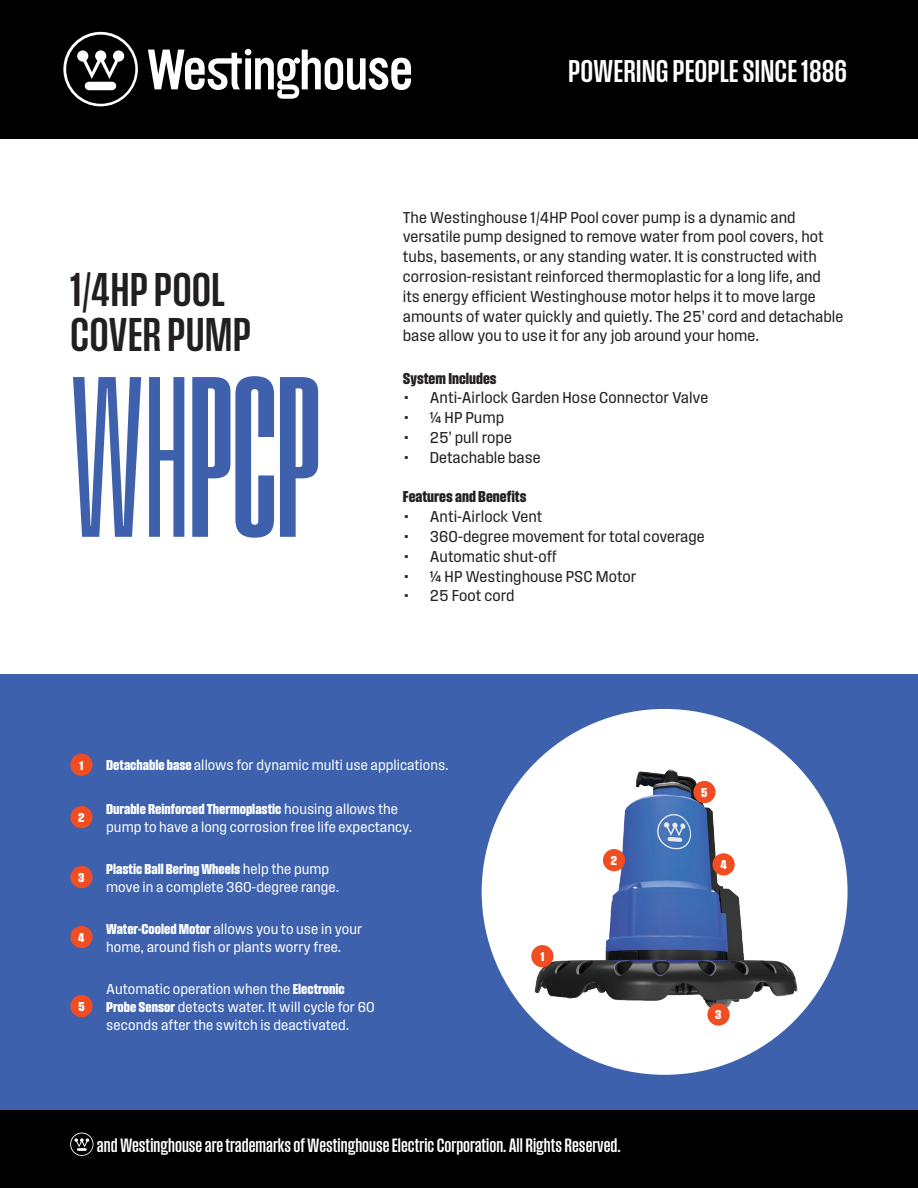
<style>
.page{position:relative;width:918px;height:1188px;background:#fff}
.page>*{position:absolute;margin:0;border:0;box-sizing:border-box;transform-origin:0 0}
.t1{font:240.75px "Westinghouse Sans No.16";color:#3f61ad}
.t2{font:49.8px/45.6px "Westinghouse Sans No.34";color:#231f20}
.t3{font:33px "Westinghouse Sans No.34";color:#fff}
.t4{font:20.25px "Westinghouse Sans No.34";color:#fff}
.t5{font:16.5px/19.8px "Field Gothic No.52";color:#231f20}
.t6{font:16.5px "Field Gothic No.46";color:#231f20}
.t7{font:15px/18px "Field Gothic No.52";color:#fff}
.t8{font:15px "Field Gothic No.46";color:#fff}
.t9{font:13.5px "Field Gothic No.46";color:#fff}
.s1{font-family:"Westinghouse Sans No.14"}
.s2{font-family:"Field Gothic No.46"}
.s3{font-family:"Field Gothic No.52"}
</style>
<div class="page">
<div style="left:0;top:0;width:918px;height:138px;background:#000"></div>
<svg style="left:148px;top:49px;width:263px;height:50px"></svg>
<svg style="left:63px;top:32px;width:75px;height:74px"></svg>
<div style="left:0;top:1110px;width:918px;height:78px;background:#000"></div>
<svg style="left:70px;top:1133px;width:23px;height:23px"></svg>
<div style="left:0;top:674px;width:918px;height:436px;background:#3d61ad"></div>
<div style="left:482px;top:709px;width:366px;height:366px;background:#fff;border-radius:50%"></div>
<img style="left:510px;top:733px;width:313px;height:313px">
<div style="left:531px;top:945px;width:22px;height:22px;background:#f04d22;border-radius:50%"></div>
<div style="left:603px;top:849px;width:22px;height:22px;background:#f04d22;border-radius:50%"></div>
<div style="left:707px;top:1003px;width:23px;height:23px;background:#f04d22;border-radius:50%"></div>
<div style="left:693px;top:781px;width:23px;height:22px;background:#f04d22;border-radius:50%"></div>
<div style="left:713px;top:853px;width:22px;height:23px;background:#f04d22;border-radius:50%"></div>
<div style="left:70px;top:926px;width:23px;height:22px;background:#f04d22;border-radius:50%"></div>
<div style="left:70px;top:995px;width:23px;height:22px;background:#f04d22;border-radius:50%"></div>
<div style="left:70px;top:866px;width:23px;height:22px;background:#f04d22;border-radius:50%"></div>
<div style="left:70px;top:806px;width:23px;height:22px;background:#f04d22;border-radius:50%"></div>
<div style="left:70px;top:754px;width:23px;height:22px;background:#f04d22;border-radius:50%"></div>
<h3 class="t3" style="left:568px;top:55px;width:280px">POWERING PEOPLE SINCE 1886</h3>
<p class="t5" style="left:403px;top:207px;width:442px">The Westinghouse 1/4HP Pool cover pump is a dynamic and versatile pump designed to remove water from pool covers, hot tubs, basements, or any standing water. It is constructed with corrosion-resistant reinforced thermoplastic for a long life, and<br>its energy efficient Westinghouse motor helps it to move large amounts of water quickly and quietly. The 25’ cord and detachable base allow you to use it for any job around your home.</p>
<h2 class="t2" style="left:70px;top:266px;width:182px">1/4HP POOL<br>COVER PUMP</h2>
<h1 class="t1" style="left:70px;top:348px;width:251px"><span class="s1">WH</span>PCP</h1>
<p class="t6" style="left:403px;top:369px;width:95px">System Includes</p>
<p class="t5" style="left:403px;top:388px;width:307px">• Anti-Airlock Garden Hose Connector Valve</p>
<p class="t5" style="left:403px;top:408px;width:103px">• ¼ HP Pump</p>
<p class="t5" style="left:403px;top:427px;width:111px">• 25’ pull rope</p>
<p class="t5" style="left:403px;top:447px;width:140px">• Detachable base</p>
<p class="t6" style="left:403px;top:488px;width:125px">Features and Benefits</p>
<p class="t5" style="left:403px;top:507px;width:141px">• Anti-Airlock Vent</p>
<p class="t5" style="left:403px;top:526px;width:303px">• 360-degree movement for total coverage</p>
<p class="t5" style="left:403px;top:546px;width:155px">• Automatic shut-off</p>
<p class="t5" style="left:403px;top:566px;width:235px">• ¼ HP Westinghouse PSC Motor</p>
<p class="t5" style="left:403px;top:586px;width:113px">• 25 Foot cord</p>
<p class="t9" style="left:79px;top:758px;width:5px">1</p>
<p class="t7" style="left:106px;top:756px;width:344px"><span class="s2">Detachable base</span> allows for dynamic multi use applications.</p>
<p class="t9" style="left:78px;top:810px;width:8px">2</p>
<p class="t9" style="left:78px;top:870px;width:8px">3</p>
<p class="t9" style="left:78px;top:931px;width:8px">4</p>
<p class="t9" style="left:78px;top:1000px;width:8px">5</p>
<p class="t8" style="left:106px;top:801px;width:293px">Durable Reinforced Thermoplastic <span class="s3">housing allows the</span></p>
<p class="t7" style="left:106px;top:818px;width:308px">pump to have a long corrosion free life expectancy.</p>
<p class="t8" style="left:106px;top:861px;width:225px">Plastic Ball Bering Wheels <span class="s3">help the pump</span></p>
<p class="t7" style="left:106px;top:878px;width:235px">move in a complete 360-degree range.</p>
<p class="t7" style="left:106px;top:920px;width:258px"><span class="s2">Water-Cooled Motor</span> allows you to use in your home, around fish or plants worry free.</p>
<p class="t7" style="left:106px;top:980px;width:270px">Automatic operation when the <span class="s2">Electronic<br>Probe Sensor</span> detects water. It will cycle for 60 seconds after the switch is deactivated.</p>
<p class="t9" style="left:540px;top:949px;width:5px">1</p>
<p class="t9" style="left:611px;top:853px;width:8px">2</p>
<p class="t4" style="left:97px;top:1135px;width:525px">and Westinghouse are trademarks of Westinghouse Electric Corporation. All Rights Reserved.</p>
<p class="t9" style="left:701px;top:785px;width:8px">5</p>
<p class="t9" style="left:720px;top:858px;width:8px">4</p>
<p class="t9" style="left:715px;top:1008px;width:8px">3</p>
</div>
